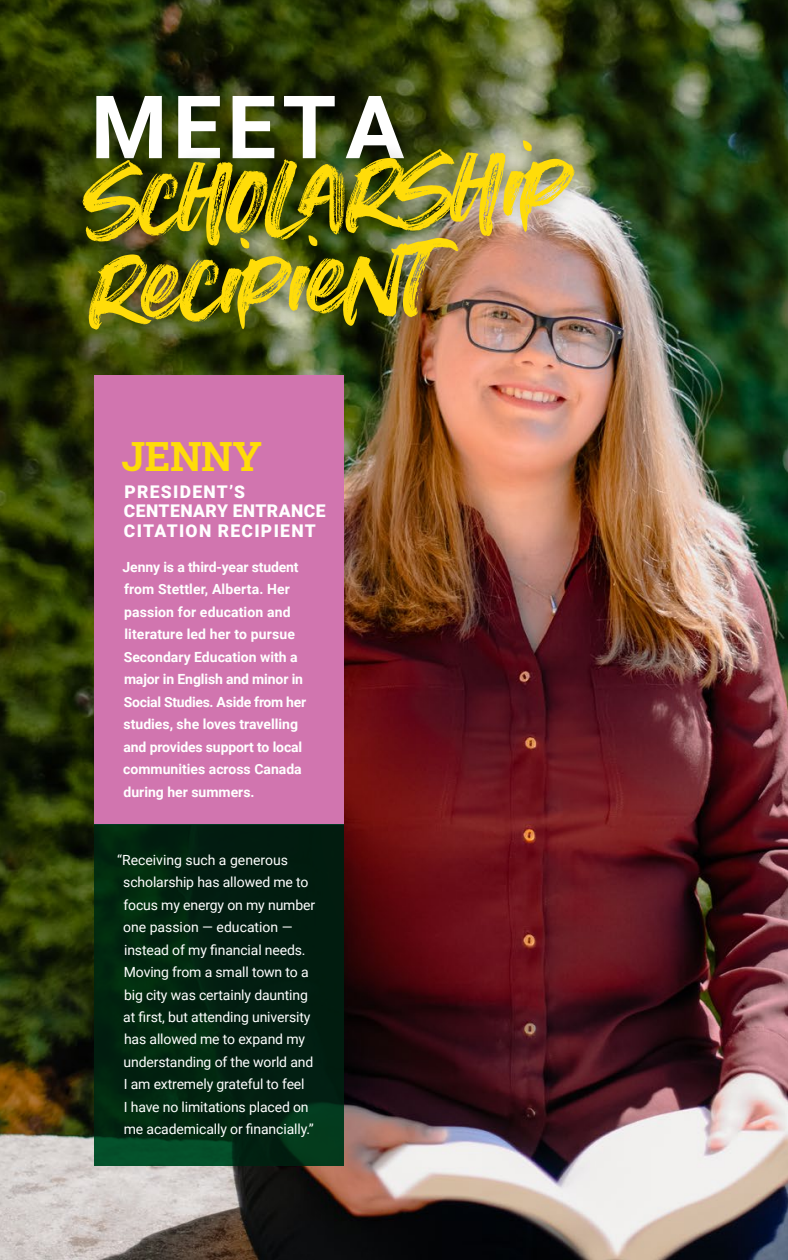
<style>
.page{position:relative;width:788px;height:1260px;background:#fff}
.page>*{position:absolute;margin:0;border:0;box-sizing:border-box;transform-origin:0 0}
.t1{font:182.53px "Summer Loving";color:#ffdc09}
.t2{font:700 87.5px "Roboto";color:#fff}
.t3{font:700 40.25px "Roboto Slab";letter-spacing:-.01em;color:#ffdc09}
.t4{font:900 17.5px/19.2px "Roboto";letter-spacing:.06em;color:#fff}
.t5{font:14px/22.4px "Roboto";letter-spacing:-.01em;color:#fff}
.t6{font:700 14px/22.4px "Roboto";color:#fff}
</style>
<div class="page">
<img style="left:0;top:0;width:788px;height:1260px">
<div style="left:95px;top:375px;width:249px;height:450px;background:#d175af"></div>
<svg style="left:95px;top:824px;width:249px;height:342px;background:#012411"></svg>
<div style="left:79px;top:78px;width:340px;height:98px;background:#000;opacity:.25"></div>
<div style="left:65px;top:124px;width:526px;height:222px;background:#000;opacity:.25"></div>
<h2 class="t2" style="left:91px;top:66px;width:315px">MEET A</h2>
<h1 class="t1" style="left:81px;top:87px;width:487px;rotate:-2deg">scholarship</h1>
<h1 class="t1" style="left:84px;top:175px;width:344px;rotate:-2deg">recipient</h1>
<h3 class="t3" style="left:122px;top:429px;width:142px">JENNY</h3>
<p class="t4" style="left:124px;top:482px;width:203px">PRESIDENT’S<br>CENTENARY ENTRANCE<br>CITATION RECIPIENT</p>
<p class="t6" style="left:123px;top:555px;width:185px">Jenny is a third-year student from Stettler, Alberta. Her passion for education and literature led her to pursue<br>Secondary Education with a major in English and minor in<br>Social Studies. Aside from her studies, she loves travelling and provides support to local communities across Canada during her summers.</p>
<p class="t5" style="left:123px;top:848px;width:193px;text-indent:-6px">“Receiving such a generous scholarship has allowed me to focus my energy on my number one passion — education — instead of my financial needs.<br>Moving from a small town to a big city was certainly daunting at first, but attending university has allowed me to expand my understanding of the world and<br>I am extremely grateful to feel<br>I have no limitations placed on me academically or financially.”</p>
</div>
